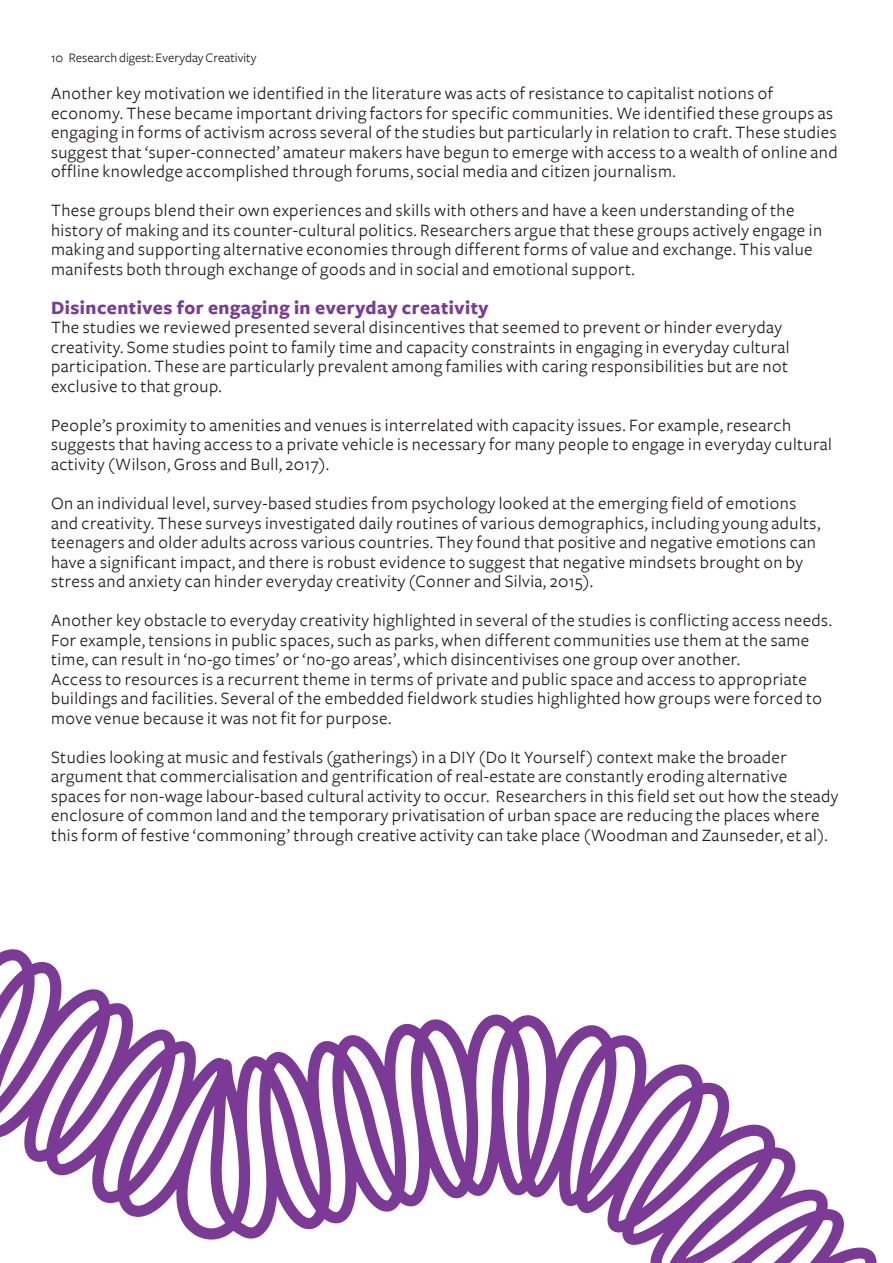
<style>
.page{position:relative;width:893px;height:1263px;background:#fff}
.page>*{position:absolute;margin:0;border:0;box-sizing:border-box;transform-origin:0 0}
.t1{font:700 19.5px "Freight Sans";letter-spacing:.025em;color:#7b3a96}
.t2{font:18px/19.5px "Freight Sans";letter-spacing:.025em;color:#231f20}
.t3{font:13.5px "Freight Sans";color:#231f20}
</style>
<div class="page">
<svg style="left:0;top:949px;width:877px;height:314px"></svg>
<p class="t3" style="left:51px;top:50px;width:207px">10 Research digest: Everyday Creativity</p>
<p class="t2" style="left:51px;top:84px;width:788px">Another key motivation we identified in the literature was acts of resistance to capitalist notions of economy. These became important driving factors for specific communities. We identified these groups as engaging in forms of activism across several of the studies but particularly in relation to craft. These studies suggest that ‘super-connected’ amateur makers have begun to emerge with access to a wealth of online and offline knowledge accomplished through forums, social media and citizen journalism.</p>
<p class="t2" style="left:51px;top:201px;width:772px">These groups blend their own experiences and skills with others and have a keen understanding of the history of making and its counter-cultural politics. Researchers argue that these groups actively engage in making and supporting alternative economies through different forms of value and exchange. This value manifests both through exchange of goods and in social and emotional support.</p>
<p class="t1" style="left:51px;top:297px;width:439px">Disincentives for engaging in everyday creativity</p>
<p class="t2" style="left:51px;top:318px;width:740px">The studies we reviewed presented several disincentives that seemed to prevent or hinder everyday creativity. Some studies point to family time and capacity constraints in engaging in everyday cultural participation. These are particularly prevalent among families with caring responsibilities but are not exclusive to that group.</p>
<p class="t2" style="left:51px;top:416px;width:782px">People’s proximity to amenities and venues is interrelated with capacity issues. For example, research suggests that having access to a private vehicle is necessary for many people to engage in everyday cultural activity (Wilson, Gross and Bull, 2017).</p>
<p class="t2" style="left:51px;top:494px;width:771px">On an individual level, survey-based studies from psychology looked at the emerging field of emotions and creativity. These surveys investigated daily routines of various demographics, including young adults, teenagers and older adults across various countries. They found that positive and negative emotions can have a significant impact, and there is robust evidence to suggest that negative mindsets brought on by stress and anxiety can hinder everyday creativity (Conner and Silvia, 2015).</p>
<p class="t2" style="left:51px;top:611px;width:782px">Another key obstacle to everyday creativity highlighted in several of the studies is conflicting access needs.<br>For example, tensions in public spaces, such as parks, when different communities use them at the same time, can result in ‘no-go times’ or ‘no-go areas’, which disincentivises one group over another.</p>
<p class="t2" style="left:51px;top:669px;width:773px">Access to resources is a recurrent theme in terms of private and public space and access to appropriate buildings and facilities. Several of the embedded fieldwork studies highlighted how groups were forced to move venue because it was not fit for purpose.</p>
<p class="t2" style="left:51px;top:747px;width:789px">Studies looking at music and festivals (gatherings) in a DIY (Do It Yourself) context make the broader argument that commercialisation and gentrification of real-estate are constantly eroding alternative spaces for non-wage labour-based cultural activity to occur. Researchers in this field set out how the steady enclosure of common land and the temporary privatisation of urban space are reducing the places where this form of festive ‘commoning’ through creative activity can take place (Woodman and Zaunseder, et al).</p>
</div>
